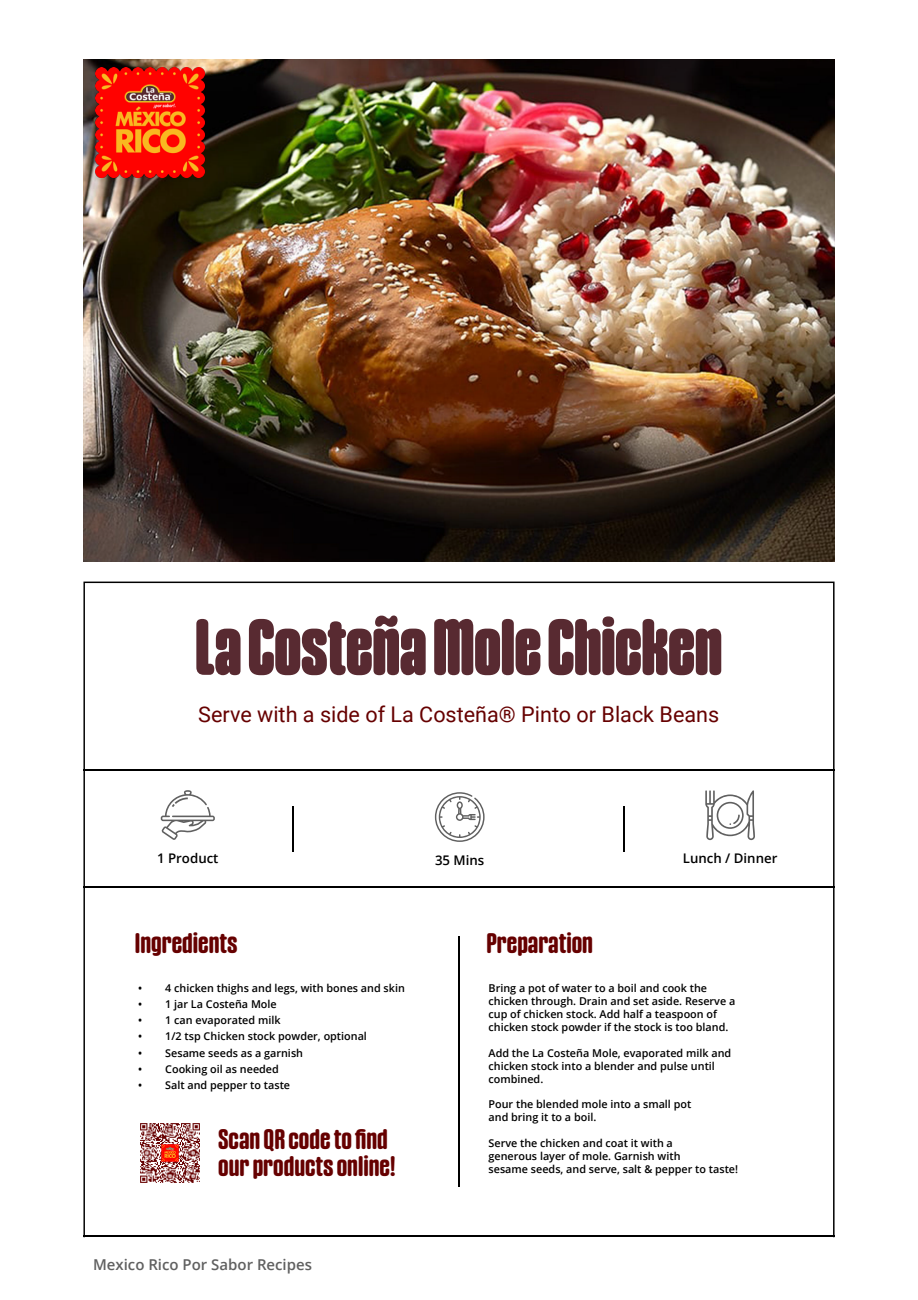
<style>
.page{position:relative;width:918px;height:1300px;background:#fff}
.page>*{position:absolute;margin:0;border:0;box-sizing:border-box;transform-origin:0 0}
.t1{font:900 75.6px "Gothiks Round Condensed";color:#582a31}
.t2{font:700 27px/27px "Gothiks Round";color:#600}
.t3{font:21.6px "Roboto";color:#600}
.t4{font:600 15px "Open Sans";color:#606060}
.t5{font:600 13.2px "Open Sans";color:#000}
.t6{font:600 10.8px/12.9px "Open Sans";color:#000}
</style>
<div class="page">
<svg style="left:83px;top:581px;width:752px;height:655px"></svg>
<hr style="left:292px;top:806px;width:1px;height:45px;background:#000">
<hr style="left:623px;top:806px;width:1px;height:45px;background:#000">
<svg style="left:705px;top:790px;width:50px;height:50px"></svg>
<svg style="left:161px;top:790px;width:54px;height:49px"></svg>
<svg style="left:435px;top:792px;width:50px;height:49px"></svg>
<img style="left:83px;top:59px;width:752px;height:503px">
<img style="left:138px;top:1121px;width:63px;height:63px">
<img style="left:95px;top:67px;width:110px;height:110px">
<h1 class="t1" style="left:195px;top:600px;width:528px">La Costeña Mole Chicken</h1>
<h3 class="t3" style="left:198px;top:699px;width:523px">Serve with a side of La Costeña® Pinto or Black Beans</h3>
<p class="t5" style="left:157px;top:848px;width:63px">1 Product</p>
<p class="t5" style="left:435px;top:850px;width:51px">35 Mins</p>
<p class="t5" style="left:683px;top:849px;width:96px">Lunch / Dinner</p>
<h2 class="t2" style="left:135px;top:929px;width:104px">Ingredients</h2>
<h2 class="t2" style="left:487px;top:929px;width:108px">Preparation</h2>
<p class="t6" style="left:138px;top:981px;width:268px">• 4 chicken thighs and legs, with bones and skin</p>
<p class="t6" style="left:138px;top:997px;width:140px">• 1 jar La Costeña Mole</p>
<p class="t6" style="left:138px;top:1013px;width:144px">• 1 can evaporated milk</p>
<p class="t6" style="left:138px;top:1029px;width:230px">• 1/2 tsp Chicken stock powder, optional</p>
<p class="t6" style="left:138px;top:1045px;width:166px">• Sesame seeds as a garnish</p>
<p class="t6" style="left:138px;top:1062px;width:142px">• Cooking oil as needed</p>
<p class="t6" style="left:138px;top:1078px;width:153px">• Salt and pepper to taste</p>
<p class="t6" style="left:489px;top:981px;width:248px">Bring a pot of water to a boil and cook the chicken through. Drain and set aside. Reserve a cup of chicken stock. Add half a teaspoon of chicken stock powder if the stock is too bland.</p>
<p class="t6" style="left:489px;top:1045px;width:244px">Add the La Costeña Mole, evaporated milk and chicken stock into a blender and pulse until combined.</p>
<p class="t6" style="left:489px;top:1097px;width:204px">Pour the blended mole into a small pot and bring it to a boil.</p>
<p class="t6" style="left:489px;top:1136px;width:251px">Serve the chicken and coat it with a<br>generous layer of mole. Garnish with<br>sesame seeds, and serve, salt &amp; pepper to taste!</p>
<h2 class="t2" style="left:218px;top:1124px;width:179px">Scan QR code to find our products online!</h2>
<h3 class="t4" style="left:93px;top:1253px;width:220px">Mexico Rico Por Sabor Recipes</h3>
</div>
